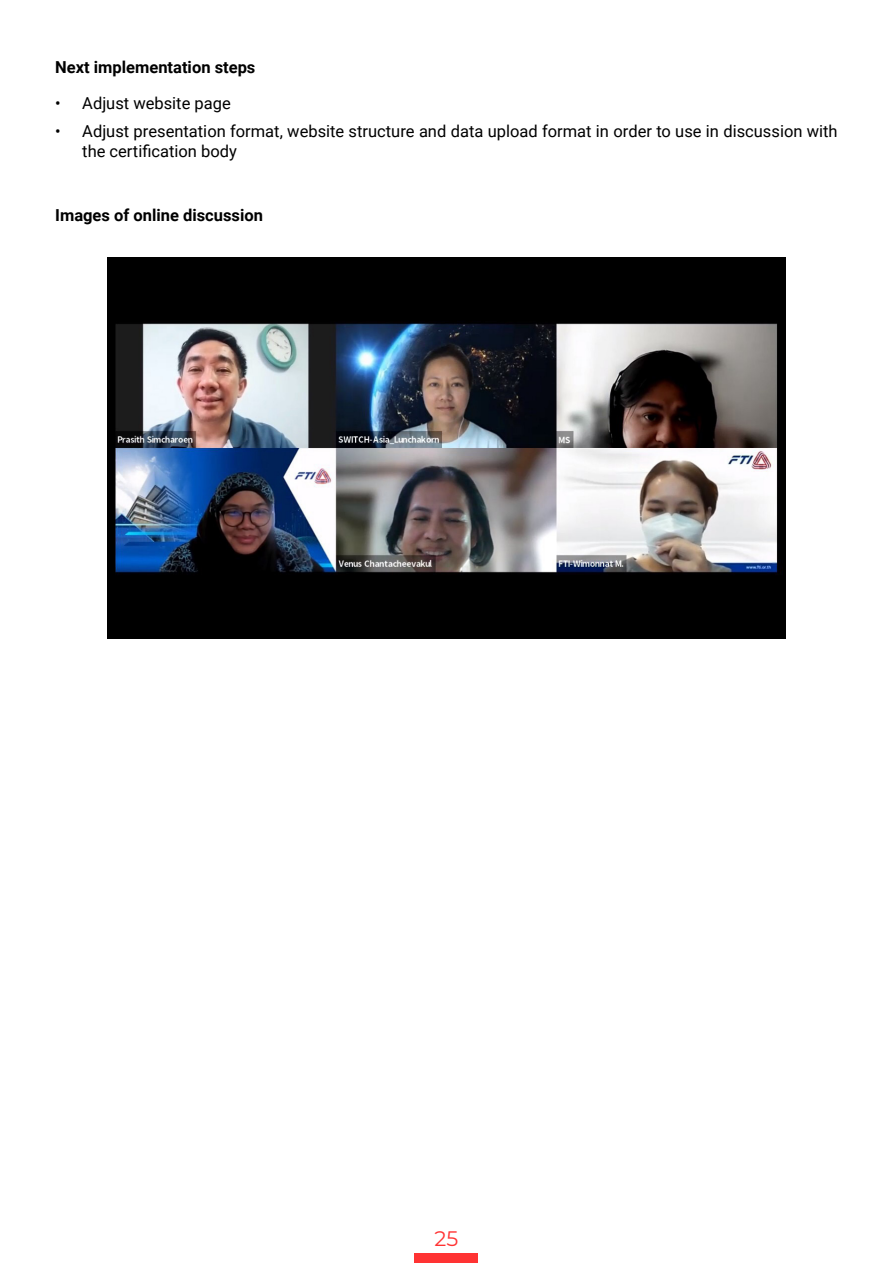
<style>
.page{position:relative;width:893px;height:1263px;background:#fff}
.page>*{position:absolute;margin:0;border:0;box-sizing:border-box;transform-origin:0 0}
.t1{font:21px "Montserrat";color:#f33}
.t2{font:16.5px/19.5px "Roboto";color:#000}
.t3{font:700 16.5px "Roboto";color:#000}
</style>
<div class="page">
<div style="left:415px;top:1254px;width:63px;height:9px;background:#f33"></div>
<img style="left:108px;top:258px;width:677px;height:380px">
<p class="t3" style="left:55px;top:55px;width:202px">Next implementation steps</p>
<p class="t2" style="left:55px;top:93px;width:177px">• Adjust website page</p>
<p class="t2" style="left:82px;top:121px;width:757px;text-indent:-27px">• Adjust presentation format, website structure and data upload format in order to use in discussion with the certification body</p>
<p class="t3" style="left:55px;top:204px;width:209px">Images of online discussion</p>
<p class="t1" style="left:435px;top:1223px;width:25px">25</p>
</div>
